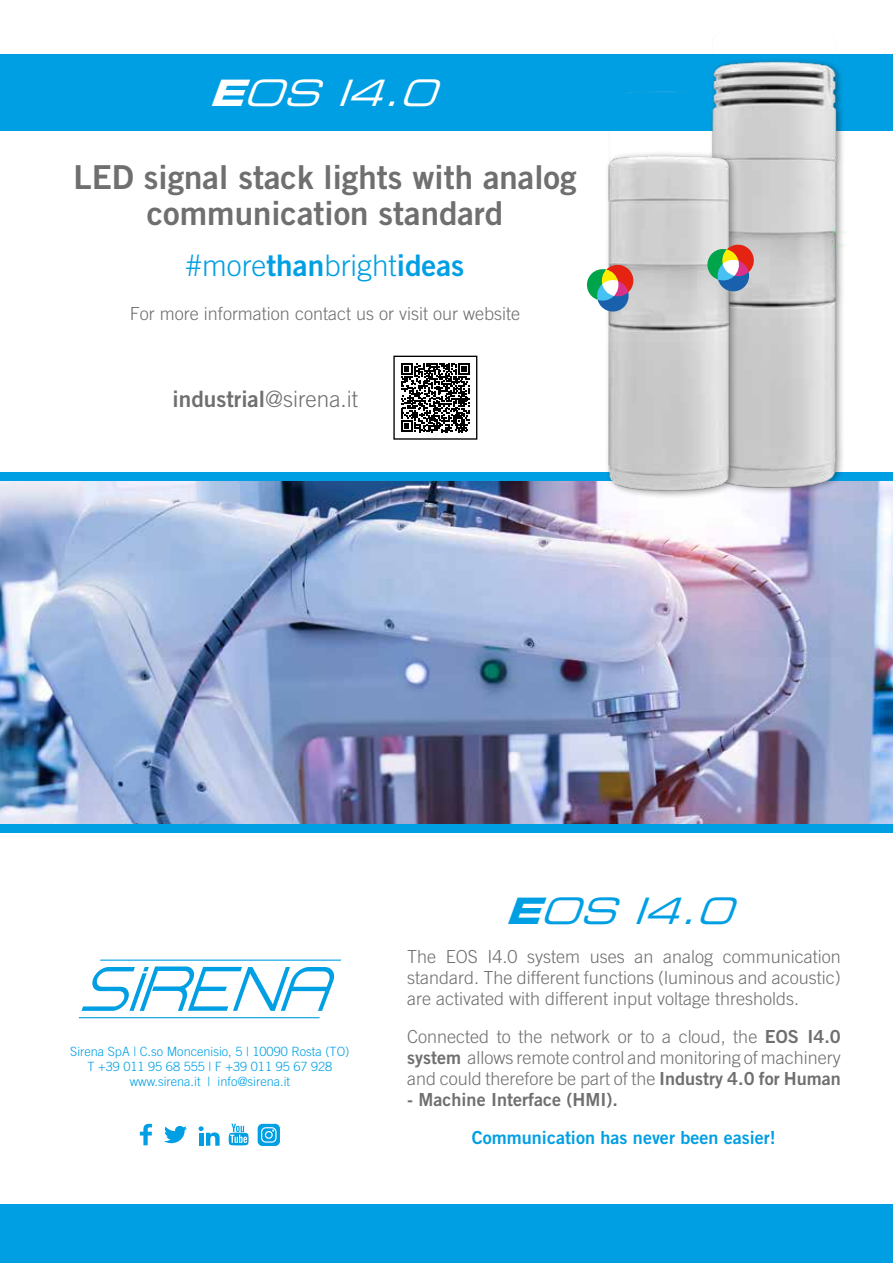
<style>
.page{position:relative;width:893px;height:1263px;background:#fff}
.page>*{position:absolute;margin:0;border:0;box-sizing:border-box;transform-origin:0 0}
.t1{font:italic 36.45px "Eurostile Extended Two";color:#fff}
.t2{font:italic 36.45px "Eurostile Extended Two";color:#009fe3}
.t3{font:33px/36px "Trade Gothic Bold Two";color:#706f6f;text-align:center}
.t4{font:300 29.7px "Trade Gothic";color:#009fe3}
.t5{font:22.5px "Trade Gothic Bold Two";color:#706f6f}
.t6{font:300 18px/21px "Trade Gothic";color:#706f6f;text-align:justify}
.t7{font:18px "Trade Gothic Bold Two";color:#009fe3}
.t8{font:18px "Trade Gothic Bold Two";color:#706f6f}
.t9{font:300 12.75px/15px "Trade Gothic";color:#009fe3;text-align:center}
.s1{font-family:"Eurostile Bold Extended Two"}
.s2{font-family:"Trade Gothic Bold Two";font-weight:400}
.s3{font-family:"Trade Gothic";font-weight:300}
</style>
<div class="page">
<svg style="left:140px;top:1124px;width:12px;height:21px"></svg>
<svg style="left:164px;top:1126px;width:23px;height:17px"></svg>
<svg style="left:199px;top:1126px;width:21px;height:20px"></svg>
<svg style="left:229px;top:1124px;width:20px;height:21px"></svg>
<div style="left:258px;top:1124px;width:22px;height:22px;background:#009fe3;border-radius:5px"></div>
<svg style="left:261px;top:1127px;width:16px;height:15px"></svg>
<hr style="left:100px;top:959px;width:241px;height:2px;background:#009fe3">
<svg style="left:82px;top:966px;width:253px;height:45px"></svg>
<hr style="left:79px;top:1017px;width:241px;height:1px;background:#009fe3">
<div style="left:0;top:54px;width:893px;height:77px;background:#009fe3"></div>
<svg style="left:401px;top:363px;width:69px;height:69px"></svg>
<div style="left:393px;top:356px;width:84px;height:84px;border:1px solid #000"></div>
<div style="left:0;top:1204px;width:893px;height:59px;background:#009fe3"></div>
<img style="left:0;top:480px;width:893px;height:344px">
<div style="left:0;top:824px;width:893px;height:8px;background:#009fe3"></div>
<div style="left:0;top:472px;width:893px;height:8px;background:#009fe3"></div>
<div style="left:708px;top:34px;width:144px;height:461px;background:#000;opacity:.4"></div>
<img style="left:713px;top:35px;width:133px;height:452px">
<div style="left:605px;top:87px;width:133px;height:412px;background:#000;opacity:.4"></div>
<img style="left:601px;top:92px;width:130px;height:398px">
<svg style="left:586px;top:263px;width:49px;height:50px"></svg>
<svg style="left:706px;top:243px;width:49px;height:50px;background:#9d9f96"></svg>
<h1 class="t1" style="left:209px;top:68px;width:245px"><span class="s1">E</span>OS I4.0</h1>
<h2 class="t3" style="left:73px;top:159px;width:505px">LED signal stack lights with analog communication standard</h2>
<h3 class="t4" style="left:186px;top:248px;width:280px">#more<span class="s2">than</span>bright<span class="s2">ideas</span></h3>
<p class="t6" style="left:130px;top:303px;width:392px">For more information contact us or visit our website</p>
<p class="t5" style="left:173px;top:385px;width:187px">industrial<span class="s3">@sirena.it</span></p>
<p class="t9" style="left:70px;top:1044px;width:281px">Sirena SpA | C.so Moncenisio, 5 | 10090 Rosta (TO)<br>T +39 011 95 68 555 | F +39 011 95 67 928 www.sirena.it | info@sirena.it</p>
<h1 class="t2" style="left:506px;top:886px;width:245px"><span class="s1">E</span>OS I4.0</h1>
<p class="t6" style="left:407px;top:946px;width:435px">The EOS I4.0 system uses an analog communication standard. The different functions (luminous and acoustic) are activated with different input voltage thresholds.</p>
<p class="t6" style="left:407px;top:1026px;width:435px">Connected to the network or to a cloud, the <span class="s2">EOS I4.0 system</span> allows remote control and monitoring of machinery and could therefore be part of the <span class="s2">Industry 4.0 for Human</span></p>
<p class="t8" style="left:407px;top:1088px;width:212px">- Machine Interface (HMI).</p>
<p class="t7" style="left:472px;top:1126px;width:305px">Communication has never been easier!</p>
</div>
